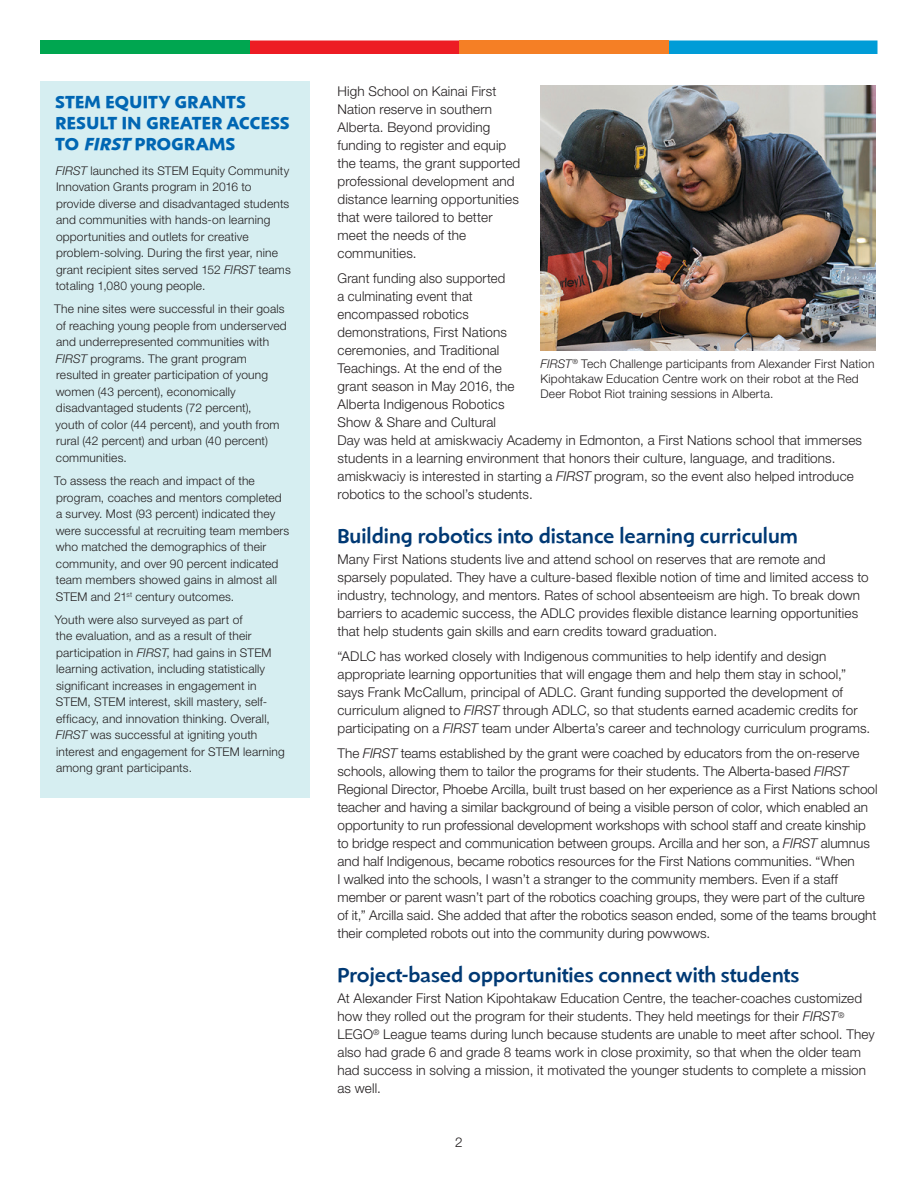
<style>
.page{position:relative;width:918px;height:1188px;background:#fff}
.page>*{position:absolute;margin:0;border:0;box-sizing:border-box;transform-origin:0 0}
.t1{font:500 21px "Shinn RR";letter-spacing:.005em;color:#003974}
.t2{font:700 18px/21px "Shinn RR";letter-spacing:.03em;color:#0066b3}
.t3{font:300 13.5px/18px "Helvetica Neue";letter-spacing:.01em;color:#231f20}
.t4{font:300 12px/16.5px "Helvetica Neue";letter-spacing:.015em;color:#231f20}
.s1{font-style:italic}
</style>
<div class="page">
<svg style="left:668px;top:40px;width:210px;height:14px;background:#0a9fd7"></svg>
<div style="left:459px;top:40px;width:209px;height:14px;background:#f57f25"></div>
<div style="left:250px;top:40px;width:209px;height:14px;background:#ed1c24"></div>
<div style="left:40px;top:40px;width:210px;height:14px;background:#00a650"></div>
<div style="left:40px;top:81px;width:270px;height:716px;background:#d6eef1"></div>
<img style="left:541px;top:86px;width:335px;height:264px">
<h2 class="t2" style="left:56px;top:91px;width:236px">STEM EQUITY GRANTS<br>RESULT IN GREATER ACCESS<br>TO <span class="s1">FIRST</span> PROGRAMS</h2>
<p class="t4" style="left:56px;top:162px;width:237px"><span class="s1">FIRST</span> launched its STEM Equity Community Innovation Grants program in 2016 to provide diverse and disadvantaged students and communities with hands-on learning opportunities and outlets for creative problem-solving. During the first year, nine grant recipient sites served 152 <span class="s1">FIRST</span> teams totaling 1,080 young people.</p>
<p class="t4" style="left:54px;top:301px;width:234px">The nine sites were successful in their goals of reaching young people from underserved and underrepresented communities with <span class="s1">FIRST</span> programs. The grant program resulted in greater participation of young women (43 percent), economically disadvantaged students (72 percent),<br>youth of color (44 percent), and youth from rural (42 percent) and urban (40 percent) communities.</p>
<p class="t4" style="left:54px;top:472px;width:236px">To assess the reach and impact of the program, coaches and mentors completed<br>a survey. Most (93 percent) indicated they were successful at recruiting team members who matched the demographics of their community, and over 90 percent indicated team members showed gains in almost all STEM and 21<sup>st</sup> century outcomes.</p>
<p class="t4" style="left:55px;top:611px;width:232px">Youth were also surveyed as part of<br>the evaluation, and as a result of their participation in <span class="s1">FIRST</span>, had gains in STEM learning activation, including statistically significant increases in engagement in STEM, STEM interest, skill mastery, self&shy;efficacy, and innovation thinking. Overall, <span class="s1">FIRST</span> was successful at igniting youth interest and engagement for STEM learning among grant participants.</p>
<p class="t3" style="left:338px;top:82px;width:184px">High School on Kainai First<br>Nation reserve in southern<br>Alberta. Beyond providing funding to register and equip the teams, the grant supported professional development and distance learning opportunities that were tailored to better meet the needs of the communities.</p>
<p class="t3" style="left:337px;top:269px;width:526px">Grant funding also supported<br>a culminating event that<br>encompassed robotics<br>demonstrations, First Nations<br>ceremonies, and Traditional<br>Teachings. At the end of the<br>grant season in May 2016, the<br>Alberta Indigenous Robotics<br>Show &amp; Share and Cultural<br>Day was held at amiskwaciy Academy in Edmonton, a First Nations school that immerses students in a learning environment that honors their culture, language, and traditions. amiskwaciy is interested in starting a <span class="s1">FIRST</span> program, so the event also helped introduce robotics to the school’s students.</p>
<h1 class="t1" style="left:338px;top:524px;width:462px">Building robotics into distance learning curriculum</h1>
<p class="t3" style="left:338px;top:550px;width:533px">Many First Nations students live and attend school on reserves that are remote and sparsely populated. They have a culture-based flexible notion of time and limited access to industry, technology, and mentors. Rates of school absenteeism are high. To break down barriers to academic success, the ADLC provides flexible distance learning opportunities that help students gain skills and earn credits toward graduation.</p>
<p class="t3" style="left:338px;top:647px;width:534px">“ADLC has worked closely with Indigenous communities to help identify and design appropriate learning opportunities that will engage them and help them stay in school,” says Frank McCallum, principal of ADLC. Grant funding supported the development of curriculum aligned to <span class="s1">FIRST</span> through ADLC, so that students earned academic credits for participating on a <span class="s1">FIRST</span> team under Alberta’s career and technology curriculum programs.</p>
<p class="t3" style="left:338px;top:744px;width:542px">The <span class="s1">FIRST</span> teams established by the grant were coached by educators from the on-reserve schools, allowing them to tailor the programs for their students. The Alberta-based <span class="s1">FIRST </span>Regional Director, Phoebe Arcilla, built trust based on her experience as a First Nations school teacher and having a similar background of being a visible person of color, which enabled an opportunity to run professional development workshops with school staff and create kinship to bridge respect and communication between groups. Arcilla and her son, a <span class="s1">FIRST</span> alumnus and half Indigenous, became robotics resources for the First Nations communities. “When<br>I walked into the schools, I wasn’t a stranger to the community members. Even if a staff member or parent wasn’t part of the robotics coaching groups, they were part of the culture of it,” Arcilla said. She added that after the robotics season ended, some of the teams brought their completed robots out into the community during powwows.</p>
<h1 class="t1" style="left:338px;top:963px;width:463px">Project-based opportunities connect with students</h1>
<p class="t3" style="left:337px;top:989px;width:539px">At Alexander First Nation Kipohtakaw Education Centre, the teacher-coaches customized how they rolled out the program for their students. They held meetings for their <span class="s1">FIRST</span><sup>® </sup>LEGO<sup>®</sup> League teams during lunch because students are unable to meet after school. They also had grade 6 and grade 8 teams work in close proximity, so that when the older team had success in solving a mission, it motivated the younger students to complete a mission as well.</p>
<p class="t4" style="left:541px;top:356px;width:335px;line-height:15px"><span class="s1">FIRST</span><sup>®</sup> Tech Challenge participants from Alexander First Nation<br>Kipohtakaw Education Centre work on their robot at the Red<br>Deer Robot Riot training sessions in Alberta.</p>
<p class="t3" style="left:455px;top:1133px;width:9px">2</p>
</div>
